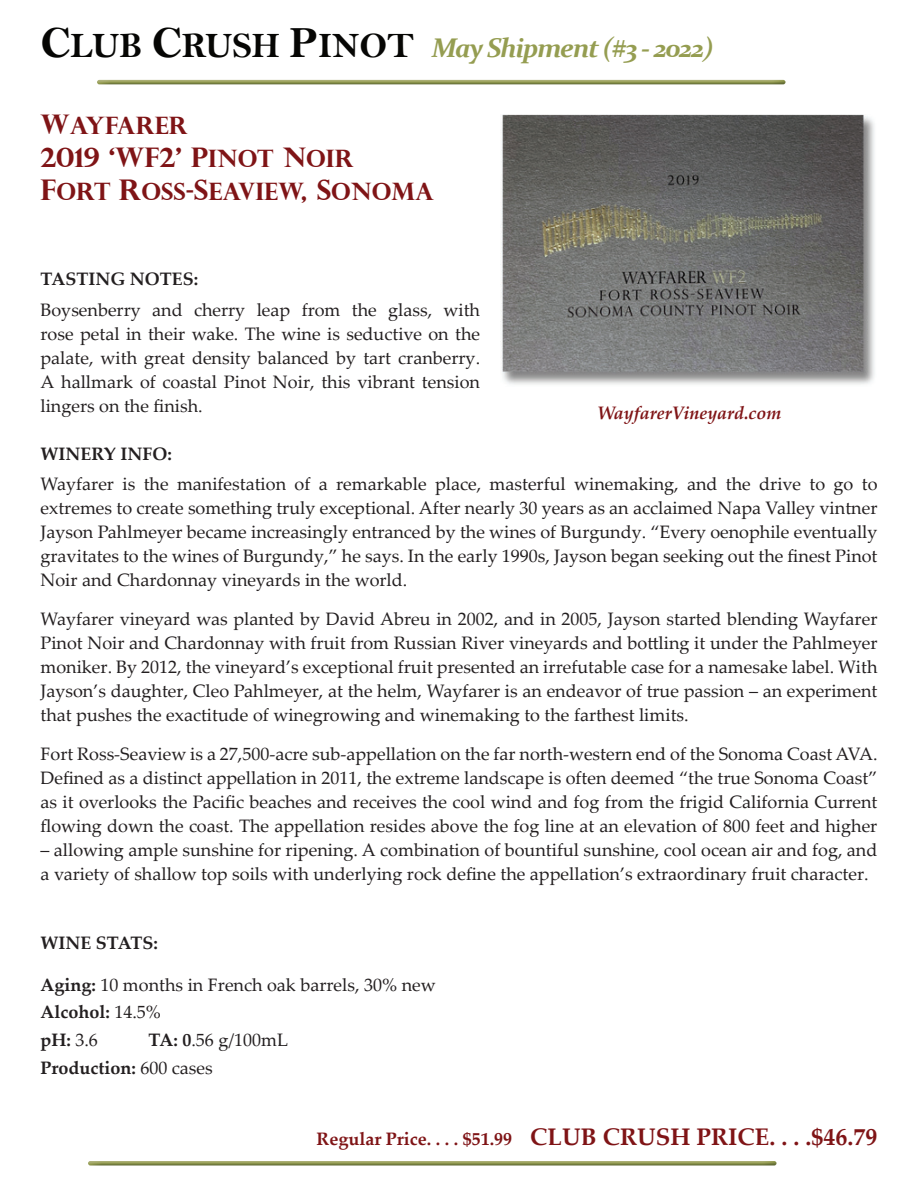
<style>
.page{position:relative;width:918px;height:1188px;background:#fff}
.page>*{position:absolute;margin:0;border:0;box-sizing:border-box;transform-origin:0 0}
.t1{font:italic 700 27px "Constantia";letter-spacing:-.05em;color:#959d51}
.t2{font:700 27px "Perpetua Titling";color:#7f1416}
.t3{font:700 24px "Palatino Linotype";color:#7f1416}
.t4{font:700 24px "Perpetua Titling";color:#7f1416}
.t5{font:18px/24px "Palatino Linotype";color:#231f20;text-align:justify}
.t6{font:700 18px "Palatino Linotype";color:#231f20}
.t7{font:italic 700 18px "Palatino Linotype";color:#7f1416}
.s1{font-family:"Bell MT Bold";font-weight:400;font-style:normal;font-size:45px;color:#060604}
.s2{font-family:"Bell MT Bold";font-weight:400;font-style:normal;font-size:36px;color:#060604}
.s3{font-size:27px}
.s4{font-size:24px}
.s5{font-size:28.5px}
.s6{font-weight:700}
.s7{font-size:18px}
</style>
<div class="page">
<img style="left:97px;top:80px;width:689px;height:4px;border-radius:2px">
<img style="left:88px;top:1161px;width:689px;height:5px;border-radius:2px">
<img style="left:500px;top:114px;width:375px;height:271px">
<h1 class="t1" style="left:40px;top:29px;width:674px"><span class="s1">C</span><span class="s2">LUB</span> <span class="s1">C</span><span class="s2">RUSH</span> <span class="s1">P</span><span class="s2">INOT</span> May Shipment (#3 - 2022)</h1>
<h2 class="t4" style="left:40px;top:110px;width:149px"><span class="s3">W</span>AYFARER</h2>
<h1 class="t2" style="left:40px;top:140px;width:315px">2019 ‘WF2’ P<span class="s4">INOT</span> N<span class="s4">OIR</span></h1>
<h2 class="t4" style="left:40px;top:176px;width:395px"><span class="s5">F</span>ORT <span class="s5">R</span>OSS-<span class="s5">S</span>EAVIEW, <span class="s5">S</span>ONOMA</h2>
<p class="t6" style="left:40px;top:266px;width:159px">TASTING NOTES:</p>
<p class="t5" style="left:40px;top:297px;width:441px">Boysenberry and cherry leap from the glass, with rose petal in their wake. The wine is seductive on the palate, with great density balanced by tart cranberry.<br>A hallmark of coastal Pinot Noir, this vibrant tension lingers on the finish.</p>
<p class="t6" style="left:40px;top:441px;width:133px">WINERY INFO:</p>
<p class="t5" style="left:40px;top:472px;width:839px">Wayfarer is the manifestation of a remarkable place, masterful winemaking, and the drive to go to extremes to create something truly exceptional. After nearly 30 years as an acclaimed Napa Valley vintner Jayson Pahlmeyer became increasingly entranced by the wines of Burgundy. “Every oenophile eventually gravitates to the wines of Burgundy,” he says. In the early 1990s, Jayson began seeking out the finest Pinot Noir and Chardonnay vineyards in the world.</p>
<p class="t5" style="left:40px;top:607px;width:839px">Wayfarer vineyard was planted by David Abreu in 2002, and in 2005, Jayson started blending Wayfarer Pinot Noir and Chardonnay with fruit from Russian River vineyards and bottling it under the Pahlmeyer moniker. By 2012, the vineyard’s exceptional fruit presented an irrefutable case for a namesake label. With Jayson’s daughter, Cleo Pahlmeyer, at the helm, Wayfarer is an endeavor of true passion – an experiment that pushes the exactitude of winegrowing and winemaking to the farthest limits.</p>
<p class="t5" style="left:40px;top:742px;width:839px">Fort Ross-Seaview is a 27,500-acre sub-appellation on the far north-western end of the Sonoma Coast AVA.<br>Defined as a distinct appellation in 2011, the extreme landscape is often deemed “the true Sonoma Coast” as it overlooks the Pacific beaches and receives the cool wind and fog from the frigid California Current flowing down the coast. The appellation resides above the fog line at an elevation of 800 feet and higher</p>
<p class="t5" style="left:40px;top:838px;width:838px">– allowing ample sunshine for ripening. A combination of bountiful sunshine, cool ocean air and fog, and a variety of shallow top soils with underlying rock define the appellation’s extraordinary fruit character.</p>
<p class="t7" style="left:597px;top:400px;width:186px">WayfarerVineyard.com</p>
<p class="t6" style="left:40px;top:930px;width:119px">WINE STATS:</p>
<p class="t5" style="left:40px;top:970px;width:397px;line-height:27.8px;text-align:left"><span class="s6">Aging:</span> 10 months in French oak barrels, 30% new<br><span class="s6">Alcohol:</span> 14.5%<br><span class="s6">pH:</span> 3.6</p>
<p class="t5" style="left:40px;top:1025px;width:249px;line-height:27.8px;text-indent:108px"><span class="s6">TA: 0</span>.56 g/100mL<br><span class="s6">Production:</span> 600 cases</p>
<h2 class="t3" style="left:316px;top:1120px;width:563px"><span class="s7">Regular Price. . . . $51.99</span> CLUB CRUSH PRICE. . . .$46.79</h2>
</div>
